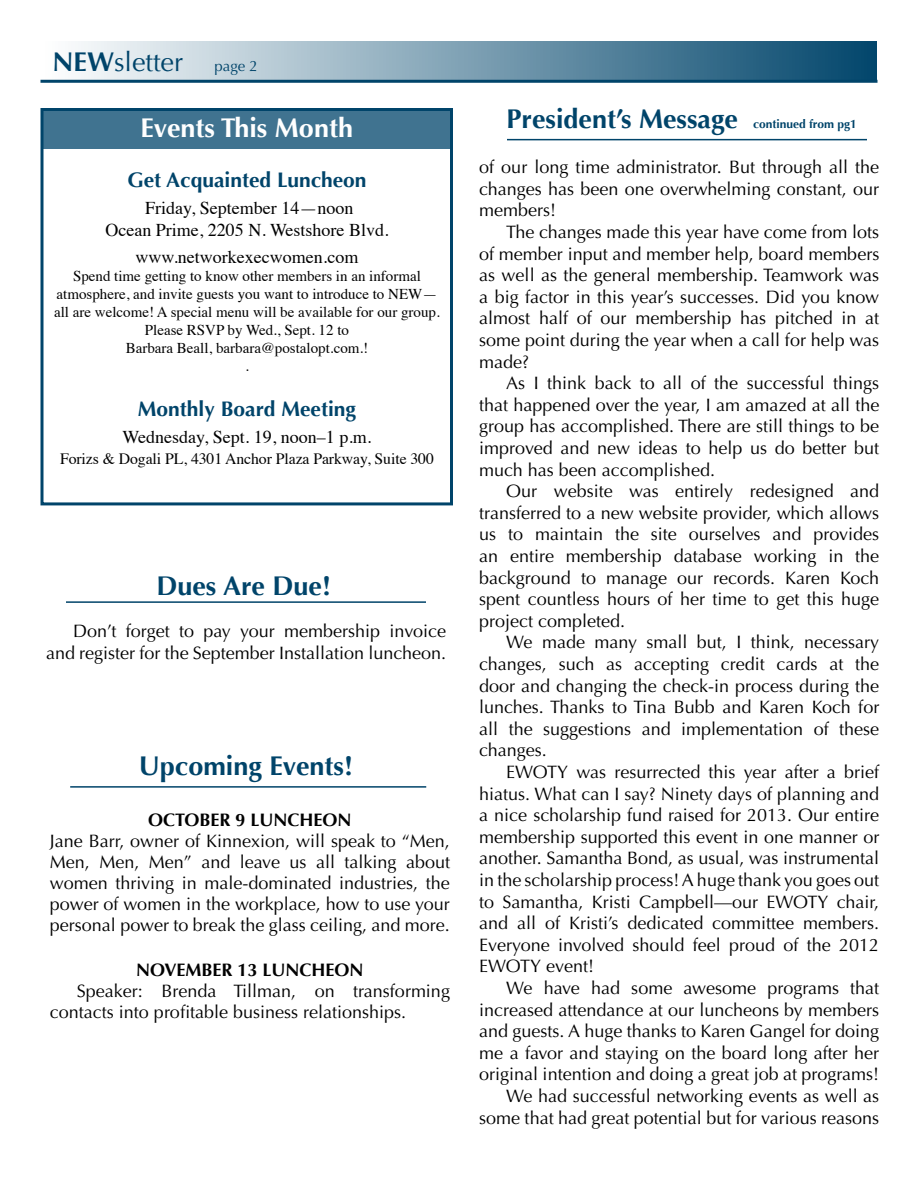
<style>
.page{position:relative;width:918px;height:1188px;background:#fff}
.page>*{position:absolute;margin:0;border:0;box-sizing:border-box;transform-origin:0 0}
.t1{font:700 27px "Optima";color:#00446a}
.t2{font:27px "Optima";color:#00446a}
.t3{font:700 27px "Optima";color:#fff}
.t4{font:700 21px "Optima";color:#00446a}
.t5{font:18px/21.6px "Optima";color:#000;text-align:justify}
.t6{font:18px/21.6px "Times";color:#000;text-align:center}
.t7{font:700 18px "Optima";color:#000}
.t8{font:15.75px "Times";letter-spacing:-.005em;color:#000}
.t9{font:15px/18px "Times";color:#000;text-align:center}
.t10{font:700 12px "Optima";color:#00446a}
.s1{font-weight:700}
.s2{font-size:15px}
</style>
<div class="page">
<div style="left:42px;top:109px;width:410px;height:40px;background:#407390"></div>
<div style="left:40px;top:108px;width:413px;height:397px;border:3px solid #00446a"></div>
<svg style="left:41px;top:41px;width:836px;height:39px;background:#80a2b5"></svg>
<hr style="left:40px;top:80px;width:838px;height:3px;background:#00446a">
<hr style="left:507px;top:139px;width:360px;height:1px;background:#00446a">
<hr style="left:70px;top:786px;width:356px;height:2px;background:#00446a">
<hr style="left:66px;top:601px;width:360px;height:2px;background:#00446a">
<h1 class="t2" style="left:52px;top:46px;width:207px"><span class="s1">NEW</span>sletter <span class="s2">page 2</span></h1>
<h1 class="t3" style="left:140px;top:113px;width:214px">Events This Month</h1>
<h1 class="t1" style="left:507px;top:103px;width:233px">President’s Message</h1>
<p class="t10" style="left:753px;top:117px;width:105px">continued from pg1</p>
<p class="t4" style="left:127px;top:168px;width:241px">Get Acquainted Luncheon</p>
<p class="t6" style="left:105px;top:196px;width:285px">Friday, September 14—noon<br>Ocean Prime, 2205 N. Westshore Blvd.</p>
<p class="t6" style="left:136px;top:244px;width:224px">www.networkexecwomen.com</p>
<p class="t9" style="left:54px;top:265px;width:387px">Spend time getting to know other members in an informal atmosphere, and invite guests you want to introduce to NEW— all are welcome! A special menu will be available for our group.<br>Please RSVP by Wed., Sept. 12 to<br>Barbara Beall, barbara@postalopt.com.!<br>.</p>
<p class="t4" style="left:138px;top:396px;width:220px">Monthly Board Meeting</p>
<p class="t6" style="left:123px;top:424px;width:250px">Wednesday, Sept. 19, noon–1 p.m.</p>
<p class="t8" style="left:60px;top:444px;width:375px">Forizs &amp; Dogali PL, 4301 Anchor Plaza Parkway, Suite 300</p>
<h1 class="t1" style="left:156px;top:570px;width:176px">Dues Are Due!</h1>
<p class="t5" style="left:46px;top:621px;width:402px;text-align:right">Don’t forget to pay your membership invoice and register for the September Installation luncheon.</p>
<h1 class="t1" style="left:139px;top:750px;width:216px">U pcoming Events!</h1>
<p class="t7" style="left:148px;top:809px;width:39px">October</p>
<p class="t7" style="left:236px;top:809px;width:91px">9 Luncheon</p>
<p class="t5" style="left:50px;top:830px;width:402px;line-height:21px">Jane Barr, owner of Kinnexion, will speak to “Men, Men, Men, Men” and leave us all talking about women thriving in male-dominated industries, the power of women in the workplace, how to use your personal power to break the glass ceiling, and more.</p>
<p class="t7" style="left:136px;top:959px;width:53px">November</p>
<p class="t7" style="left:238px;top:959px;width:101px">13 Luncheon</p>
<p class="t5" style="left:50px;top:980px;width:402px;line-height:21px;text-indent:27px">Speaker: Brenda Tillman, on transforming contacts into profitable business relationships.</p>
<p class="t5" style="left:479px;top:156px;width:402px">of our long time administrator. But through all the changes has been one overwhelming constant, our members!</p>
<p class="t5" style="left:479px;top:221px;width:402px;text-indent:27px">The changes made this year have come from lots of member input and member help, board members as well as the general membership. Teamwork was a big factor in this year’s successes. Did you know almost half of our membership has pitched in at some point during the year when a call for help was made?</p>
<p class="t5" style="left:479px;top:372px;width:402px;text-indent:27px">As I think back to all of the successful things that happened over the year, I am amazed at all the group has accomplished. There are still things to be improved and new ideas to help us do better but much has been accomplished.</p>
<p class="t5" style="left:479px;top:480px;width:402px;text-indent:27px">Our website was entirely redesigned and transferred to a new website provider, which allows us to maintain the site ourselves and provides an entire membership database working in the background to manage our records. Karen Koch spent countless hours of her time to get this huge project completed.</p>
<p class="t5" style="left:479px;top:632px;width:402px;text-indent:27px">We made many small but, I think, necessary changes, such as accepting credit cards at the door and changing the check-in process during the lunches. Thanks to Tina Bubb and Karen Koch for all the suggestions and implementation of these changes.</p>
<p class="t5" style="left:479px;top:761px;width:402px;text-indent:27px">EWOTY was resurrected this year after a brief hiatus. What can I say? Ninety days of planning and a nice scholarship fund raised for 2013. Our entire membership supported this event in one manner or another. Samantha Bond, as usual, was instrumental in the scholarship process! A huge thank you goes out to Samantha, Kristi Campbell—our EWOTY chair, and all of Kristi’s dedicated committee members.<br>Everyone involved should feel proud of the 2012<br>EWOTY event!</p>
<p class="t5" style="left:479px;top:977px;width:402px;text-align:right">We have had some awesome programs that increased attendance at our luncheons by members and guests. A huge thanks to Karen Gangel for doing me a favor and staying on the board long after her original intention and doing a great job at programs!<br>We had successful networking events as well as some that had great potential but for various reasons</p>
</div>
